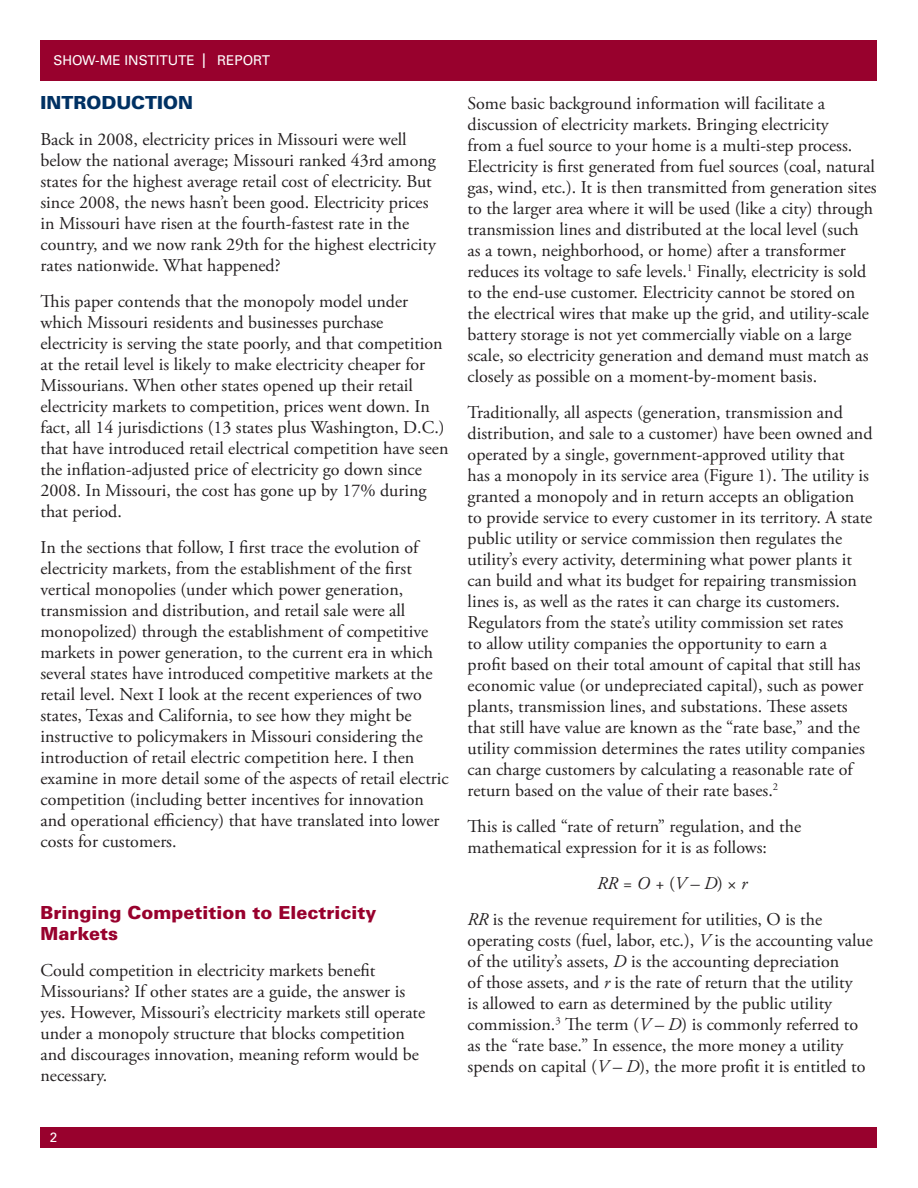
<style>
.page{position:relative;width:918px;height:1188px;background:#fff}
.page>*{position:absolute;margin:0;border:0;box-sizing:border-box;transform-origin:0 0}
.t1{font:18px/21px "Adobe Garamond Pro";color:#231f20}
.t2{font:900 18px/21px "Univers LT Std";color:#98012d}
.t3{font:900 18px "Univers LT Std";color:#003163}
.t4{font:italic 18px "Adobe Garamond Pro";color:#231f20}
.t5{font:13.5px "Univers LT Std";color:#fff}
.s1{font-size:20.25px}
.s2{font-style:normal}
.s3{font-style:italic}
</style>
<div class="page">
<div style="left:40px;top:40px;width:838px;height:41px;background:#98012d"></div>
<div style="left:40px;top:1127px;width:838px;height:21px;background:#98012d"></div>
<p class="t5" style="left:54px;top:53px;width:218px">SHOW-ME INSTITUTE <span class="s1">I</span> REPORT</p>
<p class="t3" style="left:40px;top:91px;width:154px">INTRODUCTION</p>
<p class="t1" style="left:40px;top:130px;width:397px">Back in 2008, electricity prices in Missouri were well below the national average; Missouri ranked 43rd among states for the highest average retail cost of electricity. But since 2008, the news hasn’t been good. Electricity prices in Missouri have risen at the fourth-fastest rate in the country, and we now rank 29th for the highest electricity rates nationwide. What happened?</p>
<p class="t1" style="left:40px;top:292px;width:409px">This paper contends that the monopoly model under which Missouri residents and businesses purchase electricity is serving the state poorly, and that competition at the retail level is likely to make electricity cheaper for Missourians. When other states opened up their retail electricity markets to competition, prices went down. In fact, all 14 jurisdictions (13 states plus Washington, D.C.) that have introduced retail electrical competition have seen the inflation-adjusted price of electricity go down since 2008. In Missouri, the cost has gone up by 17% during that period.</p>
<p class="t1" style="left:40px;top:538px;width:410px">In the sections that follow, I first trace the evolution of electricity markets, from the establishment of the first vertical monopolies (under which power generation, transmission and distribution, and retail sale were all monopolized) through the establishment of competitive markets in power generation, to the current era in which several states have introduced competitive markets at the retail level. Next I look at the recent experiences of two states, Texas and California, to see how they might be instructive to policymakers in Missouri considering the introduction of retail electric competition here. I then examine in more detail some of the aspects of retail electric competition (including better incentives for innovation and operational efficiency) that have translated into lower costs for customers.</p>
<p class="t2" style="left:40px;top:902px;width:337px">Bringing Competition to Electricity<br>Markets</p>
<p class="t1" style="left:40px;top:961px;width:386px">Could competition in electricity markets benefit Missourians? If other states are a guide, the answer is yes. However, Missouri’s electricity markets still operate under a monopoly structure that blocks competition and discourages innovation, meaning reform would be necessary.</p>
<p class="t5" style="left:50px;top:1129px;width:9px">2</p>
<p class="t1" style="left:468px;top:94px;width:411px">Some basic background information will facilitate a discussion of electricity markets. Bringing electricity<br>from a fuel source to your home is a multi-step process.<br>Electricity is first generated from fuel sources (coal, natural gas, wind, etc.). It is then transmitted from generation sites to the larger area where it will be used (like a city) through transmission lines and distributed at the local level (such<br>as a town, neighborhood, or home) after a transformer reduces its voltage to safe levels.<sup>1</sup> Finally, electricity is sold to the end-use customer. Electricity cannot be stored on the electrical wires that make up the grid, and utility-scale battery storage is not yet commercially viable on a large scale, so electricity generation and demand must match as closely as possible on a moment-by-moment basis.</p>
<p class="t1" style="left:468px;top:403px;width:406px">Traditionally, all aspects (generation, transmission and distribution, and sale to a customer) have been owned and operated by a single, government-approved utility that<br>has a monopoly in its service area (Figure 1). The utility is granted a monopoly and in return accepts an obligation to provide service to every customer in its territory. A state public utility or service commission then regulates the utility’s every activity, determining what power plants it can build and what its budget for repairing transmission lines is, as well as the rates it can charge its customers.<br>Regulators from the state’s utility commission set rates<br>to allow utility companies the opportunity to earn a<br>profit based on their total amount of capital that still has economic value (or undepreciated capital), such as power plants, transmission lines, and substations. These assets that still have value are known as the “rate base,” and the utility commission determines the rates utility companies can charge customers by calculating a reasonable rate of return based on the value of their rate bases.<sup>2</sup></p>
<p class="t1" style="left:468px;top:817px;width:335px">This is called “rate of return” regulation, and the mathematical expression for it is as follows:</p>
<p class="t4" style="left:597px;top:873px;width:152px">RR = O + <span class="s2">(</span>V – D<span class="s2">) ×</span> r</p>
<p class="t1" style="left:468px;top:910px;width:407px"><span class="s3">RR</span> is the revenue requirement for utilities, O is the operating costs (fuel, labor, etc.), <span class="s3">V</span> is the accounting value of the utility’s assets, <span class="s3">D</span> is the accounting depreciation<br>of those assets, and <span class="s3">r</span> is the rate of return that the utility<br>is allowed to earn as determined by the public utility commission.<sup>3</sup> The term (<span class="s3">V – D</span>) is commonly referred to as the “rate base.” In essence, the more money a utility spends on capital (<span class="s3">V – D</span>), the more profit it is entitled to</p>
</div>
